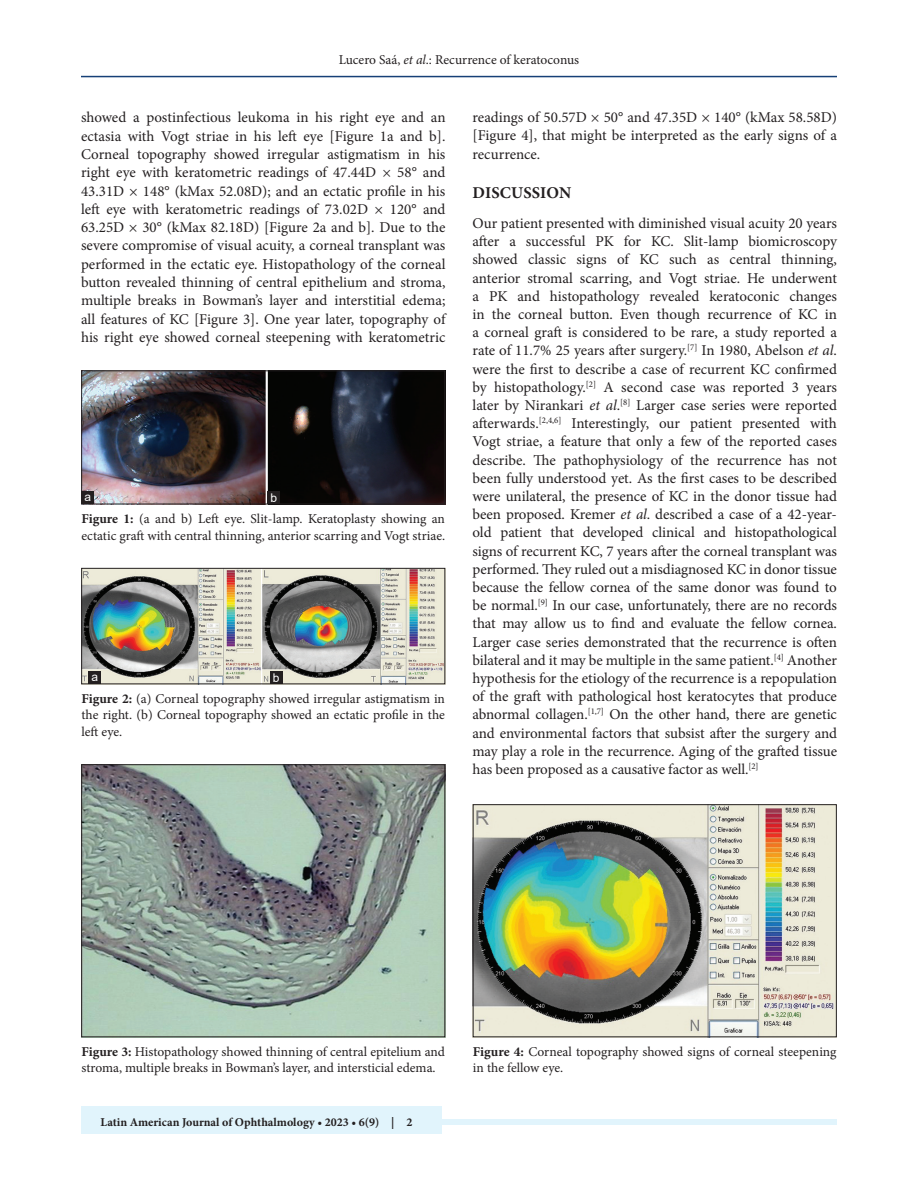
<style>
.page{position:relative;width:918px;height:1188px;background:#fff}
.page>*{position:absolute;margin:0;border:0;box-sizing:border-box;transform-origin:0 0}
.t1{font:700 16.5px "Minion Pro";letter-spacing:.01em;color:#231f20}
.TX{font:15px/18.1px "Minion Pro";letter-spacing:-.005em;color:#231f20;text-align:justify}
.FGC{font:13.5px/16.5px "Minion Pro";color:#231f20}
.JF{font:700 12px "Minion Pro";color:#231f20}
.LABEL{font:12px "Arial";color:#fff}
.s1{font-style:italic}
.s2{font-weight:700}
</style>
<div class="page">
<hr style="left:81px;top:76px;width:756px;height:1px;background:#164077">
<div style="left:81px;top:1119px;width:756px;height:6px;background:#e1f4fc"></div>
<div style="left:81px;top:1106px;width:361px;height:28px;background:#e1f4fc"></div>
<img style="left:83px;top:767px;width:360px;height:268px">
<div style="left:81px;top:765px;width:364px;height:272px;border:1px solid #231f20"></div>
<img style="left:475px;top:806px;width:360px;height:229px">
<div style="left:473px;top:804px;width:364px;height:233px;border:1px solid #231f20"></div>
<img style="left:83px;top:373px;width:360px;height:129px">
<div style="left:81px;top:371px;width:364px;height:133px;border:1px solid #231f20"></div>
<div style="left:268px;top:491px;width:12px;height:13px;background:#231f20"></div>
<div style="left:81px;top:491px;width:13px;height:13px;background:#231f20"></div>
<img style="left:83px;top:570px;width:360px;height:112px">
<div style="left:81px;top:568px;width:364px;height:116px;border:1px solid #231f20"></div>
<div style="left:270px;top:671px;width:12px;height:13px;background:#231f20"></div>
<div style="left:89px;top:671px;width:12px;height:13px;background:#231f20"></div>
<p class="FGC" style="left:339px;top:51px;width:242px">Lucero Saá, <span class="s1">et al</span>.: Recurrence of keratoconus</p>
<p class="TX" style="left:81px;top:108px;width:366px">showed a postinfectious leukoma in his right eye and an ectasia with Vogt striae in his left eye [Figure 1a and b].<br>Corneal topography showed irregular astigmatism in his right eye with keratometric readings of 47.44D × 58° and 43.31D × 148° (kMax 52.08D); and an ectatic profile in his left eye with keratometric readings of 73.02D × 120° and 63.25D × 30° (kMax 82.18D) [Figure 2a and b]. Due to the severe compromise of visual acuity, a corneal transplant was performed in the ectatic eye. Histopathology of the corneal button revealed thinning of central epithelium and stroma, multiple breaks in Bowman’s layer and interstitial edema; all features of KC [Figure 3]. One year later, topography of his right eye showed corneal steepening with keratometric</p>
<p class="TX" style="left:472px;top:108px;width:366px">readings of 50.57D × 50° and 47.35D × 140° (kMax 58.58D) [Figure 4], that might be interpreted as the early signs of a recurrence.</p>
<h1 class="t1" style="left:473px;top:181px;width:100px">DISCUSSION</h1>
<p class="TX" style="left:472px;top:214px;width:366px">Our patient presented with diminished visual acuity 20 years after a successful PK for KC. Slit-lamp biomicroscopy showed classic signs of KC such as central thinning, anterior stromal scarring, and Vogt striae. He underwent a PK and histopathology revealed keratoconic changes in the corneal button. Even though recurrence of KC in a corneal graft is considered to be rare, a study reported a rate of 11.7% 25 years after surgery.<sup>[7]</sup> In 1980, Abelson <span class="s1">et al</span>. were the first to describe a case of recurrent KC confirmed by histopathology.<sup>[2]</sup> A second case was reported 3 years later by Nirankari <span class="s1">et al</span>.<sup>[8]</sup> Larger case series were reported afterwards.<sup>[2,4,6]</sup> Interestingly, our patient presented with Vogt striae, a feature that only a few of the reported cases describe. The pathophysiology of the recurrence has not been fully understood yet. As the first cases to be described were unilateral, the presence of KC in the donor tissue had been proposed. Kremer <span class="s1">et al</span>. described a case of a 42-year&shy;old patient that developed clinical and histopathological signs of recurrent KC, 7 years after the corneal transplant was performed. They ruled out a misdiagnosed KC in donor tissue because the fellow cornea of the same donor was found to be normal.<sup>[9]</sup> In our case, unfortunately, there are no records that may allow us to find and evaluate the fellow cornea.<br>Larger case series demonstrated that the recurrence is often bilateral and it may be multiple in the same patient.<sup>[4]</sup> Another hypothesis for the etiology of the recurrence is a repopulation of the graft with pathological host keratocytes that produce abnormal collagen.<sup>[1,7]</sup> On the other hand, there are genetic and environmental factors that subsist after the surgery and may play a role in the recurrence. Aging of the grafted tissue has been proposed as a causative factor as well.<sup>[2]</sup></p>
<p class="LABEL" style="left:84px;top:489px;width:8px">a</p>
<p class="LABEL" style="left:271px;top:490px;width:8px">b</p>
<p class="FGC" style="left:81px;top:511px;width:365px"><span class="s2">Figure 1:</span> (a and b) Left eye. Slit-lamp. Keratoplasty showing an ectatic graft with central thinning, anterior scarring and Vogt striae.</p>
<p class="LABEL" style="left:92px;top:668px;width:8px">a</p>
<p class="LABEL" style="left:273px;top:670px;width:8px">b</p>
<p class="FGC" style="left:81px;top:690px;width:365px;text-align:justify"><span class="s2">Figure 2:</span> (a) Corneal topography showed irregular astigmatism in the right. (b) Corneal topography showed an ectatic profile in the left eye.</p>
<p class="FGC" style="left:81px;top:1043px;width:365px"><span class="s2">Figure 3:</span> Histopathology showed thinning of central epitelium and stroma, multiple breaks in Bowman’s layer, and intersticial edema.</p>
<p class="FGC" style="left:473px;top:1043px;width:365px"><span class="s2">Figure 4:</span> Corneal topography showed signs of corneal steepening in the fellow eye.</p>
<p class="JF" style="left:100px;top:1113px;width:314px">Latin American Journal of Ophthalmology • 2023 • 6(9) | 2</p>
</div>
